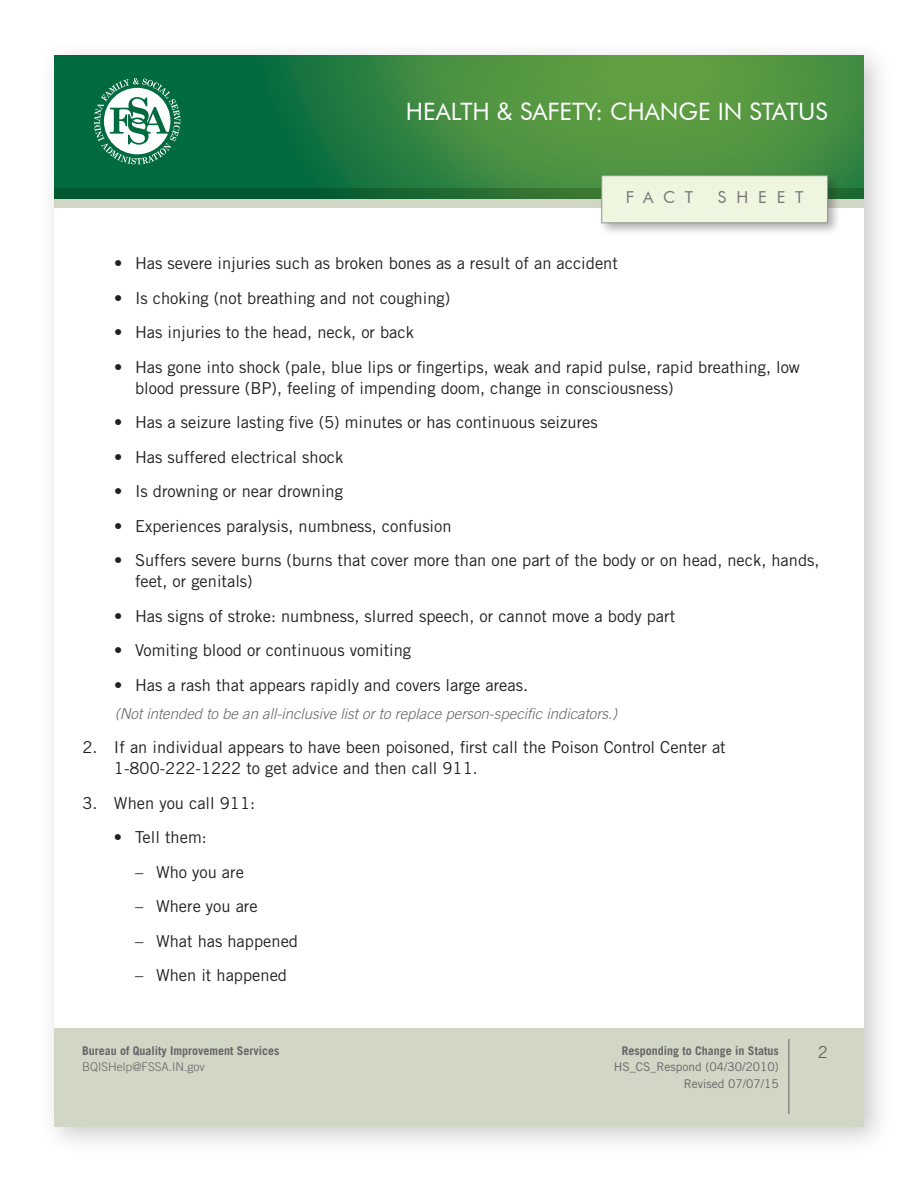
<style>
.page{position:relative;width:918px;height:1188px;background:#fff}
.page>*{position:absolute;margin:0;border:0;box-sizing:border-box;transform-origin:0 0}
.t1{font:24px "Futura BT";color:#fff}
.t2{font:16.5px/21px "Trade Gothic";color:#231f20}
.t3{font:16.5px "Futura BT";letter-spacing:.6em;color:#797879}
.t4{font:16.5px "Trade Gothic";color:#656568}
.t5{font:italic 300 15px "Trade Gothic";color:#656568}
.t6{font:700 12px "Trade Gothic";color:#656568}
.t7{font:12px/16.5px "Trade Gothic";color:#656568;text-align:right}
.t8{font:300 12px "Trade Gothic";color:#656568}
</style>
<div class="page">
<div style="left:38px;top:40px;width:856px;height:1115px;background:#656568;opacity:.35"></div>
<div style="left:55px;top:56px;width:809px;height:1070px;background:#fff"></div>
<div style="left:55px;top:1028px;width:809px;height:99px;background:#d2d6c4"></div>
<hr style="left:789px;top:1039px;width:1px;height:75px;background:#656568">
<div style="left:48px;top:50px;width:818px;height:151px;background:#016a3f;opacity:.45"></div>
<svg style="left:94px;top:78px;width:86px;height:86px"></svg>
<svg style="left:55px;top:188px;width:809px;height:19px;background:#63926e"></svg>
<div style="left:598px;top:172px;width:243px;height:64px;background:#231f20;opacity:.35"></div>
<div style="left:602px;top:176px;width:226px;height:47px;background:#eff6e0;border:1px solid #939292"></div>
<h1 class="t1" style="left:406px;top:97px;width:423px">HEALTH &amp; SAFETY: CHANGE IN STATUS</h1>
<p class="t3" style="left:626px;top:187px;width:69px">FACT</p>
<p class="t3" style="left:718px;top:187px;width:87px">SHEET</p>
<p class="t2" style="left:114px;top:253px;width:505px">• Has severe injuries such as broken bones as a result of an accident</p>
<p class="t2" style="left:114px;top:287px;width:338px">• Is choking (not breathing and not coughing)</p>
<p class="t2" style="left:114px;top:322px;width:302px">• Has injuries to the head, neck, or back</p>
<p class="t2" style="left:135px;top:356px;width:666px;text-indent:-21px">• Has gone into shock (pale, blue lips or fingertips, weak and rapid pulse, rapid breathing, low blood pressure (BP), feeling of impending doom, change in consciousness)</p>
<p class="t2" style="left:114px;top:412px;width:485px">• Has a seizure lasting five (5) minutes or has continuous seizures</p>
<p class="t2" style="left:114px;top:446px;width:231px">• Has suffered electrical shock</p>
<p class="t2" style="left:114px;top:481px;width:231px">• Is drowning or near drowning</p>
<p class="t2" style="left:114px;top:515px;width:339px">• Experiences paralysis, numbness, confusion</p>
<p class="t2" style="left:135px;top:550px;width:686px;text-indent:-21px">• Suffers severe burns (burns that cover more than one part of the body or on head, neck, hands, feet, or genitals)</p>
<p class="t2" style="left:114px;top:605px;width:563px">• Has signs of stroke: numbness, slurred speech, or cannot move a body part</p>
<p class="t2" style="left:114px;top:640px;width:299px">• Vomiting blood or continuous vomiting</p>
<p class="t2" style="left:114px;top:674px;width:416px">• Has a rash that appears rapidly and covers large areas.</p>
<p class="t5" style="left:115px;top:704px;width:504px">(Not intended to be an all-inclusive list or to replace person-specific indicators.)</p>
<p class="t2" style="left:114px;top:736px;width:613px;text-indent:-31px">2. If an individual appears to have been poisoned, first call the Poison Control Center at<br>1-800-222-1222 to get advice and then call 911.</p>
<p class="t2" style="left:82px;top:792px;width:174px">3. When you call 911:</p>
<p class="t2" style="left:114px;top:826px;width:94px">• Tell them:</p>
<p class="t2" style="left:135px;top:861px;width:110px">– Who you are</p>
<p class="t2" style="left:135px;top:895px;width:124px">– Where you are</p>
<p class="t2" style="left:135px;top:930px;width:165px">– What has happened</p>
<p class="t2" style="left:135px;top:964px;width:154px">– When it happened</p>
<p class="t6" style="left:82px;top:1043px;width:199px">Bureau of Quality Improvement Services</p>
<p class="t8" style="left:82px;top:1060px;width:124px">BQISHelp@FSSA.IN.gov</p>
<p class="t6" style="left:622px;top:1043px;width:158px">Responding to Change in Status</p>
<p class="t4" style="left:818px;top:1042px;width:12px">2</p>
<p class="t7" style="left:614px;top:1059px;width:166px">HS_CS_Respond (04/30/2010)<br>Revised 07/07/15</p>
</div>
